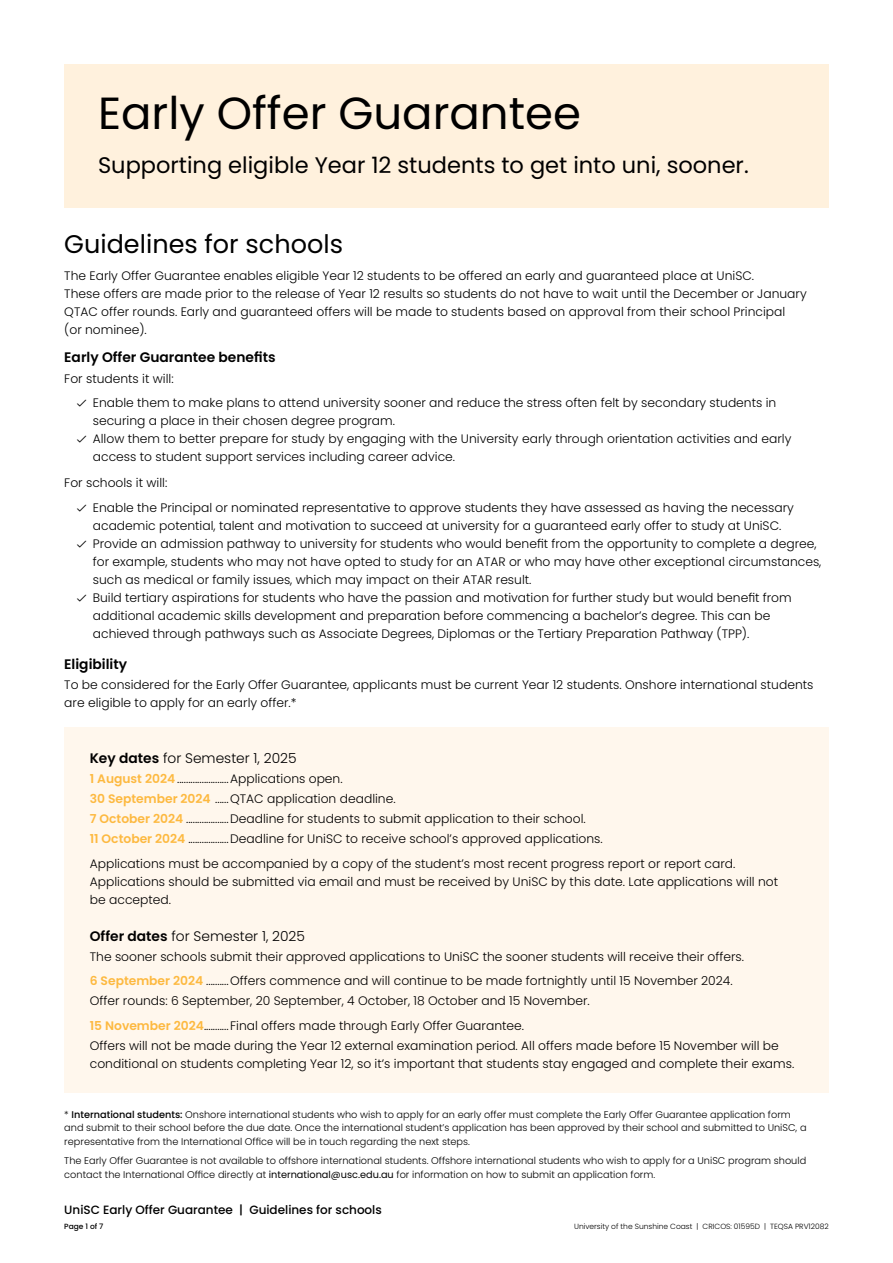
<style>
.page{position:relative;width:893px;height:1263px;background:#fff}
.page>*{position:absolute;margin:0;border:0;box-sizing:border-box;transform-origin:0 0}
.t1{font:45px "Poppins";color:#000}
.t2{font:25.5px "Poppins";color:#000}
.t3{font:22.5px "Poppins";color:#000}
.t4{font:300 13.8px "Poppins";color:#000}
.t5{font:600 13.8px "Poppins";color:#000}
.t6{font:300 12.3px/18px "Poppins";color:#000}
.t7{font:500 12px "Poppins";color:#000}
.t8{font:300 9.75px/13.5px "Poppins";color:#000}
.t9{font:300 7.5px "Poppins";color:#000}
.t10{font:500 7.5px "Poppins";color:#000}
.s1{font-weight:600}
.s2{font-weight:600;color:#fdb940}
.s3{font-weight:500}
.s4{font-weight:400}
</style>
<div class="page">
<div style="left:64px;top:64px;width:765px;height:143px;background:#fff1dd"></div>
<div style="left:64px;top:727px;width:765px;height:366px;background:#fff7ed"></div>
<h1 class="t1" style="left:98px;top:87px;width:484px">Early Offer Guarantee</h1>
<h3 class="t3" style="left:98px;top:152px;width:652px">Supporting eligible Year 12 students to get into uni, sooner.</h3>
<h2 class="t2" style="left:64px;top:229px;width:280px">Guidelines for schools</h2>
<p class="t6" style="left:64px;top:266px;width:744px">The Early Offer Guarantee enables eligible Year 12 students to be offered an early and guaranteed place at UniSC.<br>These offers are made prior to the release of Year 12 results so students do not have to wait until the December or January QTAC offer rounds. Early and guaranteed offers will be made to students based on approval from their school Principal<br>(or nominee).</p>
<p class="t5" style="left:64px;top:349px;width:213px">Early Offer Guarantee benefits</p>
<p class="t6" style="left:64px;top:369px;width:111px">For students it will:</p>
<p class="t6" style="left:93px;top:394px;width:685px;text-indent:-16px">★ Enable them to make plans to attend university sooner and reduce the stress often felt by secondary students in securing a place in their chosen degree program.</p>
<p class="t6" style="left:93px;top:430px;width:700px;text-indent:-16px">★ Allow them to better prepare for study by engaging with the University early through orientation activities and early access to student support services including career advice.</p>
<p class="t6" style="left:64px;top:474px;width:104px">For schools it will:</p>
<p class="t6" style="left:77px;top:498px;width:718px;text-align:center">★ Enable the Principal or nominated representative to approve students they have assessed as having the necessary academic potential, talent and motivation to succeed at university for a guaranteed early offer to study at UniSC.</p>
<p class="t6" style="left:93px;top:534px;width:730px;text-indent:-16px">★ Provide an admission pathway to university for students who would benefit from the opportunity to complete a degree, for example, students who may not have opted to study for an ATAR or who may have other exceptional circumstances, such as medical or family issues, which may impact on their ATAR result.</p>
<p class="t6" style="left:93px;top:588px;width:700px;text-indent:-16px">★ Build tertiary aspirations for students who have the passion and motivation for further study but would benefit from additional academic skills development and preparation before commencing a bachelor’s degree. This can be achieved through pathways such as Associate Degrees, Diplomas or the Tertiary Preparation Pathway (TPP).</p>
<p class="t5" style="left:64px;top:656px;width:64px">Eligibility</p>
<p class="t6" style="left:64px;top:675px;width:751px">To be considered for the Early Offer Guarantee, applicants must be current Year 12 students. Onshore international students are eligible to apply for an early offer.*</p>
<p class="t4" style="left:90px;top:750px;width:208px"><span class="s1">Key dates</span> for Semester 1, 2025</p>
<p class="t6" style="left:90px;top:768px;width:514px;line-height:20.1px"><span class="s2">1 August 2024</span> .......................Applications open.<br><span class="s2">30 September 2024</span> ......QTAC application deadline.<br><span class="s2">7 October 2024</span> ...................Deadline for students to submit application to their school.<br><span class="s2">11 October 2024</span> ..................Deadline for UniSC to receive school’s approved applications.</p>
<p class="t6" style="left:90px;top:854px;width:690px">Applications must be accompanied by a copy of the student’s most recent progress report or report card.<br>Applications should be submitted via email and must be received by UniSC by this date. Late applications will not be accepted.</p>
<p class="t4" style="left:90px;top:928px;width:217px"><span class="s1">Offer dates</span> for Semester 1, 2025</p>
<p class="t6" style="left:90px;top:944px;width:656px;line-height:24.5px">The sooner schools submit their approved applications to UniSC the sooner students will receive their offers.<br><span class="s2">6 September 2024</span> ..........Offers commence and will continue to be made fortnightly until 15 November 2024.</p>
<p class="t6" style="left:90px;top:989px;width:501px;line-height:24.5px">Offer rounds: 6 September, 20 September, 4 October, 18 October and 15 November.<br><span class="s2">15 November 2024</span>........... Final offers made through Early Offer Guarantee.</p>
<p class="t6" style="left:90px;top:1036px;width:706px">Offers will not be made during the Year 12 external examination period. All offers made before 15 November will be conditional on students completing Year 12, so it’s important that students stay engaged and complete their exams.</p>
<p class="t8" style="left:64px;top:1107px;width:744px">* <span class="s3">International students:</span> Onshore international students who wish to apply for an early offer must complete the Early Offer Guarantee application form and submit to their school before the due date. Once the international student’s application has been approved by their school and submitted to UniSC, a representative from the International Office will be in touch regarding the next steps.</p>
<p class="t8" style="left:64px;top:1154px;width:743px">The Early Offer Guarantee is not available to offshore international students. Offshore international students who wish to apply for a UniSC program should contact the International Office directly at <span class="s4">international@usc.edu.au</span> for information on how to submit an application form.</p>
<p class="t7" style="left:64px;top:1202px;width:319px">UniSC Early Offer Guarantee | Guidelines for schools</p>
<p class="t10" style="left:64px;top:1222px;width:41px">Page 1 of 7</p>
<p class="t9" style="left:574px;top:1222px;width:256px">University of the Sunshine Coast | CRICOS: 01595D | TEQSA PRV12082</p>
</div>
